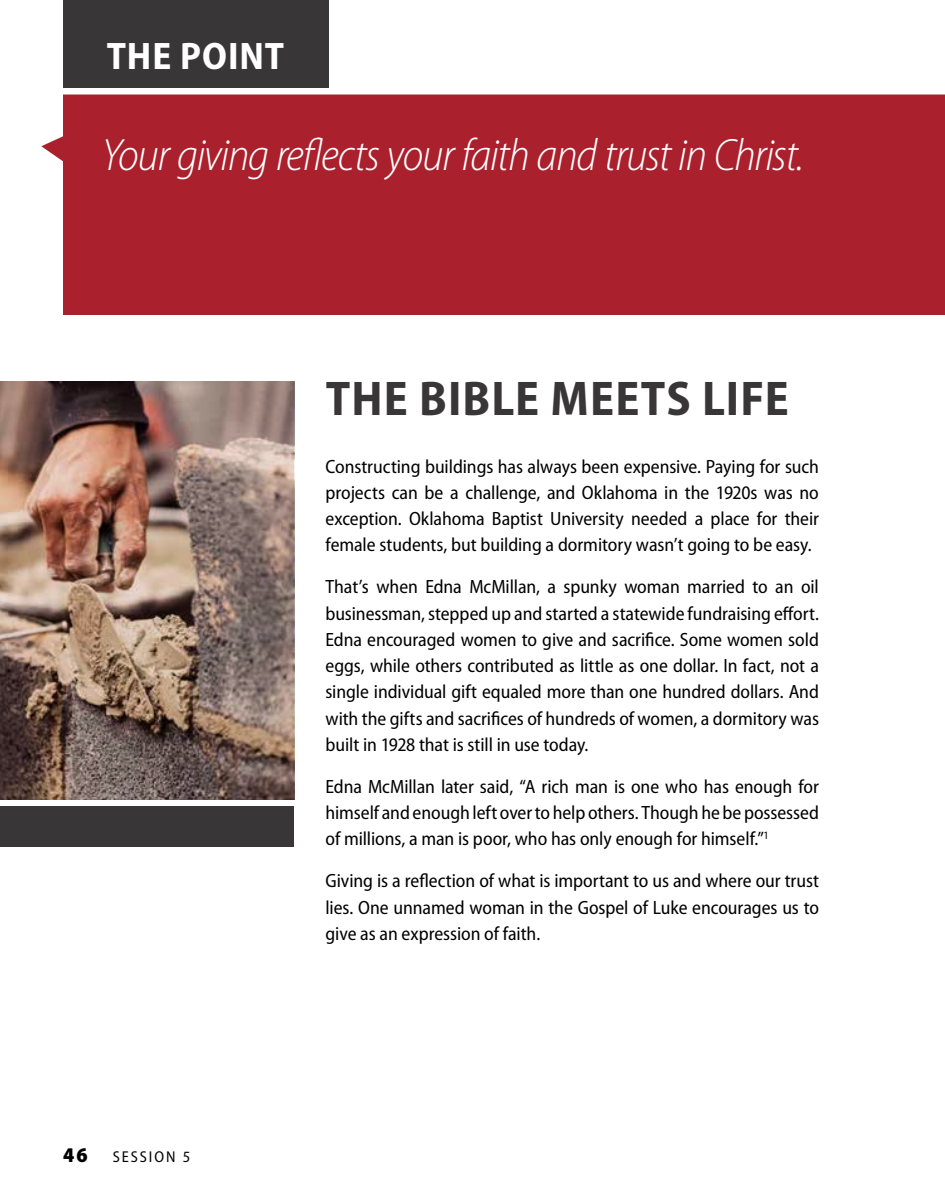
<style>
.page{position:relative;width:945px;height:1197px;background:#fff}
.page>*{position:absolute;margin:0;border:0;box-sizing:border-box;transform-origin:0 0}
.t1{font:700 semi-condensed 49px "Myriad Pro";letter-spacing:.025em;color:#383637}
.t2{font:italic 300 semi-condensed 45.5px "Myriad Pro";letter-spacing:-.025em;color:#fff}
.t3{font:700 semi-condensed 38.5px "Myriad Pro";letter-spacing:.025em;color:#fff}
.t4{font:900 semi-condensed 21px "Myriad Pro";color:#000}
.t5{font:semi-condensed 19.25px/26.2px "Myriad Pro";letter-spacing:-.005em;color:#000;text-align:justify}
.t6{font:semi-condensed 15.75px "Myriad Pro";letter-spacing:.12em;color:#000}
</style>
<div class="page">
<div style="left:63px;top:0;width:265px;height:88px;background:#383637"></div>
<div style="left:41px;top:94px;width:904px;height:221px;background:#aa212d"></div>
<img style="left:0;top:382px;width:294px;height:418px">
<div style="left:0;top:807px;width:294px;height:40px;background:#383637"></div>
<h3 class="t3" style="left:107px;top:34px;width:179px">THE POINT</h3>
<h2 class="t2" style="left:101px;top:131px;width:704px">Your giving reflects your faith and trust in Christ.</h2>
<h1 class="t1" style="left:326px;top:371px;width:464px">THE BIBLE MEETS LIFE</h1>
<p class="t4" style="left:63px;top:1143px;width:26px">46</p>
<p class="t6" style="left:113px;top:1149px;width:79px">SESSION 5</p>
<p class="t5" style="left:326px;top:453px;width:495px">Constructing buildings has always been expensive. Paying for such projects can be a challenge, and Oklahoma in the 1920s was no exception. Oklahoma Baptist University needed a place for their female students, but building a dormitory wasn’t going to be easy.</p>
<p class="t5" style="left:326px;top:574px;width:495px">That’s when Edna McMillan, a spunky woman married to an oil businessman, stepped up and started a statewide fundraising effort.<br>Edna encouraged women to give and sacrifice. Some women sold eggs, while others contributed as little as one dollar. In fact, not a single individual gift equaled more than one hundred dollars. And with the gifts and sacrifices of hundreds of women, a dormitory was built in 1928 that is still in use today.</p>
<p class="t5" style="left:326px;top:774px;width:495px">Edna McMillan later said, “A rich man is one who has enough for himself and enough left over to help others. Though he be possessed of millions, a man is poor, who has only enough for himself.”<sup>1</sup></p>
<p class="t5" style="left:326px;top:868px;width:495px">Giving is a reflection of what is important to us and where our trust lies. One unnamed woman in the Gospel of Luke encourages us to give as an expression of faith.</p>
</div>
